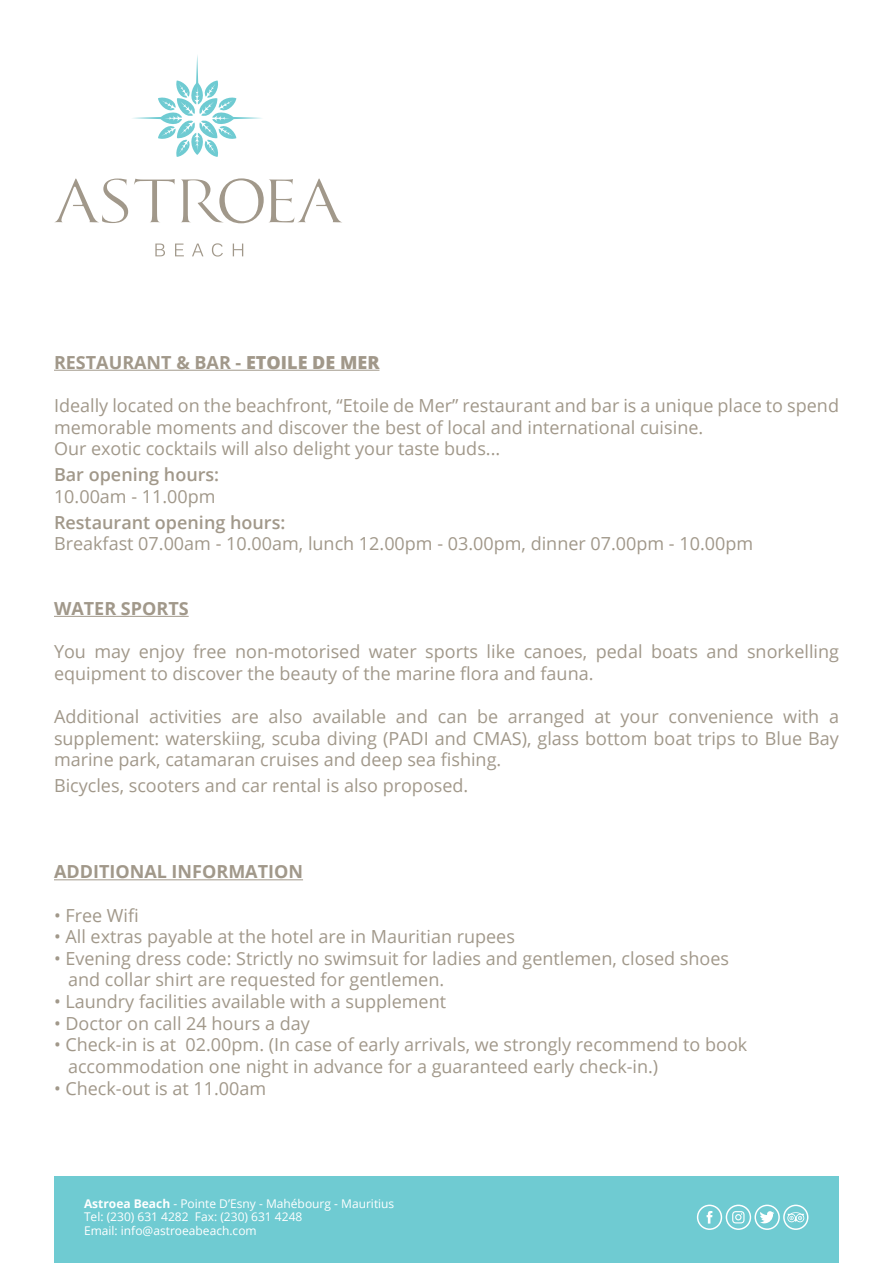
<style>
.page{position:relative;width:893px;height:1263px;background:#fff}
.page>*{position:absolute;margin:0;border:0;box-sizing:border-box;transform-origin:0 0}
.t1{font:18px/21.6px "Open Sans";color:#a1988a}
.t2{font:700 18px "Open Sans";color:#a1988a}
.t3{font:600 18px "Open Sans";color:#a1988a}
.t4{font:12px "Open Sans";color:#fff}
.s1{font-weight:800}
.s2{font-weight:700}
</style>
<div class="page">
<div style="left:54px;top:1177px;width:784px;height:86px;background:#6fcbd2"></div>
<svg style="left:155px;top:244px;width:10px;height:12px"></svg>
<svg style="left:175px;top:244px;width:9px;height:12px"></svg>
<svg style="left:192px;top:244px;width:11px;height:12px"></svg>
<svg style="left:212px;top:243px;width:11px;height:14px"></svg>
<svg style="left:233px;top:244px;width:10px;height:12px"></svg>
<svg style="left:132px;top:55px;width:130px;height:102px"></svg>
<svg style="left:54px;top:178px;width:74px;height:45px"></svg>
<svg style="left:134px;top:178px;width:208px;height:45px"></svg>
<hr style="left:54px;top:370px;width:325px;height:1px;background:#a1988a">
<hr style="left:54px;top:616px;width:135px;height:1px;background:#a1988a">
<hr style="left:54px;top:879px;width:249px;height:1px;background:#a1988a">
<svg style="left:707px;top:1211px;width:5px;height:12px"></svg>
<div style="left:697px;top:1204px;width:25px;height:26px;border:1px solid #fff;border-radius:50%"></div>
<svg style="left:732px;top:1211px;width:12px;height:12px"></svg>
<div style="left:726px;top:1204px;width:25px;height:26px;border:1px solid #fff;border-radius:50%"></div>
<svg style="left:760px;top:1211px;width:14px;height:12px"></svg>
<div style="left:754px;top:1204px;width:26px;height:26px;border:1px solid #fff;border-radius:50%"></div>
<div style="left:783px;top:1204px;width:25px;height:26px;border:1px solid #fff;border-radius:50%"></div>
<svg style="left:787px;top:1212px;width:17px;height:10px"></svg>
<p class="t2" style="left:54px;top:350px;width:327px">RESTAURANT &amp; BAR - <span class="s1">ETOILE DE MER</span></p>
<p class="t1" style="left:54px;top:394px;width:786px">Ideally located on the beachfront, “Etoile de Mer” restaurant and bar is a unique place to spend memorable moments and discover the best of local and international cuisine.</p>
<p class="t1" style="left:54px;top:437px;width:448px">Our exotic cocktails will also delight your taste buds...</p>
<p class="t3" style="left:54px;top:462px;width:167px">Bar opening hours:</p>
<p class="t1" style="left:54px;top:485px;width:163px">10.00am - 11.00pm</p>
<p class="t3" style="left:54px;top:510px;width:233px">Restaurant opening hours:</p>
<p class="t1" style="left:54px;top:532px;width:701px">Breakfast 07.00am - 10.00am, lunch 12.00pm - 03.00pm, dinner 07.00pm - 10.00pm</p>
<p class="t2" style="left:54px;top:596px;width:136px">WATER SPORTS</p>
<p class="t1" style="left:54px;top:640px;width:786px">You may enjoy free non-motorised water sports like canoes, pedal boats and snorkelling equipment to discover the beauty of the marine flora and fauna.</p>
<p class="t1" style="left:54px;top:705px;width:786px;text-align:justify">Additional activities are also available and can be arranged at your convenience with a supplement: waterskiing, scuba diving (PADI and CMAS), glass bottom boat trips to Blue Bay marine park, catamaran cruises and deep sea fishing.</p>
<p class="t1" style="left:54px;top:774px;width:416px">Bicycles, scooters and car rental is also proposed.</p>
<p class="t2" style="left:54px;top:859px;width:251px">ADDITIONAL INFORMATION</p>
<p class="t1" style="left:54px;top:904px;width:86px">• Free Wifi</p>
<p class="t1" style="left:54px;top:925px;width:462px">• All extras payable at the hotel are in Mauritian rupees</p>
<p class="t1" style="left:68px;top:947px;width:663px;text-indent:-14px">• Evening dress code: Strictly no swimsuit for ladies and gentlemen, closed shoes and collar shirt are requested for gentlemen.</p>
<p class="t1" style="left:54px;top:990px;width:394px">• Laundry facilities available with a supplement</p>
<p class="t1" style="left:54px;top:1012px;width:257px">• Doctor on call 24 hours a day</p>
<p class="t1" style="left:68px;top:1033px;width:681px;text-indent:-14px">• Check-in is at 02.00pm. (In case of early arrivals, we strongly recommend to book accommodation one night in advance for a guaranteed early check-in.)</p>
<p class="t1" style="left:54px;top:1077px;width:214px">• Check-out is at 11.00am</p>
<p class="t4" style="left:84px;top:1195px;width:312px"><span class="s2">Astroea Beach</span> - Pointe D’Esny - Mahébourg - Mauritius</p>
<p class="t4" style="left:84px;top:1209px;width:220px">Tel: (230) 631 4282 Fax: (230) 631 4248</p>
<p class="t4" style="left:84px;top:1222px;width:174px">Email: info@astroeabeach.com</p>
</div>
